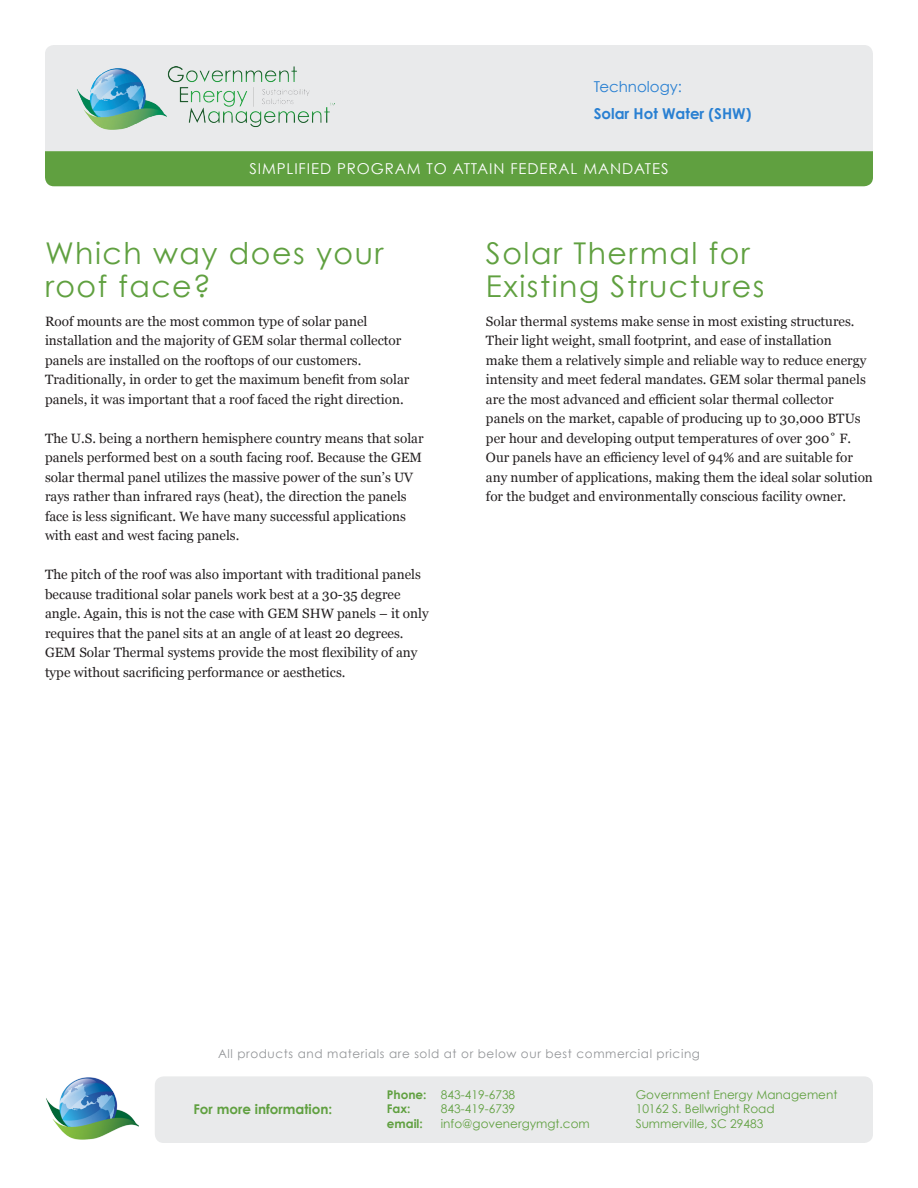
<style>
.page{position:relative;width:918px;height:1188px;background:#fff}
.page>*{position:absolute;margin:0;border:0;box-sizing:border-box;transform-origin:0 0}
.t1{font:30px/33px "Century Gothic";letter-spacing:.05em;color:#60a040}
.t2{font:15px "Century Gothic";letter-spacing:.06em;color:#fff}
.t3{font:700 15px "Century Gothic";color:#2980d2}
.t4{font:15px "Century Gothic";color:#2980d2}
.t5{font:13.5px/19.5px "Georgia";color:#231f20}
.t6{font:700 13.5px "Century Gothic";color:#60a040}
.t7{font:12px "Century Gothic";color:#60a040}
.t8{font:12px "Century Gothic";letter-spacing:.05em;color:#939598}
.t9{font:700 12px "Century Gothic";color:#60a040}
.s1{font-weight:700}
</style>
<div class="page">
<div style="left:45px;top:45px;width:828px;height:106px;background:#e9eaeb"></div>
<div style="left:45px;top:151px;width:828px;height:35px;background:#60a040"></div>
<img style="left:76px;top:67px;width:259px;height:63px">
<img style="left:46px;top:1077px;width:93px;height:63px">
<div style="left:155px;top:1076px;width:718px;height:67px;background:#e9eaeb;border-radius:9px"></div>
<p class="t4" style="left:594px;top:78px;width:90px">Technology:</p>
<p class="t3" style="left:594px;top:104px;width:159px">Solar Hot Water (SHW)</p>
<p class="t2" style="left:249px;top:160px;width:421px">SIMPLIFIED PROGRAM TO ATTAIN FEDERAL MANDATES</p>
<p class="t1" style="left:45px;top:237px;width:340px">Which way does your roof face?</p>
<p class="t5" style="left:45px;top:311px;width:366px">Roof mounts are the most common type of solar panel installation and the majority of GEM solar thermal collector panels are installed on the rooftops of our customers.<br>Traditionally, in order to get the maximum benefit from solar panels, it was important that a roof faced the right direction.</p>
<p class="t5" style="left:45px;top:428px;width:380px">The U.S. being a northern hemisphere country means that solar panels performed best on a south facing roof. Because the GEM solar thermal panel utilizes the massive power of the sun’s UV rays rather than infrared rays (heat), the direction the panels face is less significant. We have many successful applications with east and west facing panels.</p>
<p class="t5" style="left:45px;top:565px;width:385px">The pitch of the roof was also important with traditional panels because traditional solar panels work best at a 30-35 degree angle. Again, this is not the case with GEM SHW panels – it only requires that the panel sits at an angle of at least 20 degrees.<br>GEM Solar Thermal systems provide the most flexibility of any type without sacrificing performance or aesthetics.</p>
<p class="t1" style="left:486px;top:237px;width:280px">Solar Thermal for<br>Existing Structures</p>
<p class="t5" style="left:486px;top:311px;width:388px">Solar thermal systems make sense in most existing structures.<br>Their light weight, small footprint, and ease of installation<br>make them a relatively simple and reliable way to reduce energy intensity and meet federal mandates. GEM solar thermal panels are the most advanced and efficient solar thermal collector panels on the market, capable of producing up to 30,000 BTUs per hour and developing output temperatures of over 300˚ F.<br>Our panels have an efficiency level of 94% and are suitable for any number of applications, making them the ideal solar solution for the budget and environmentally conscious facility owner.</p>
<p class="t8" style="left:218px;top:1047px;width:484px">All products and materials are sold at or below our best commercial pricing</p>
<p class="t6" style="left:194px;top:1100px;width:140px">For more information:</p>
<p class="t7" style="left:387px;top:1087px;width:130px"><span class="s1">Phone:</span> 843-419-6738</p>
<p class="t9" style="left:387px;top:1101px;width:25px">Fax:</p>
<p class="t7" style="left:441px;top:1102px;width:76px">843-419-6739</p>
<p class="t9" style="left:387px;top:1116px;width:37px">email:</p>
<p class="t7" style="left:441px;top:1116px;width:150px">info@govenergymgt.com</p>
<p class="t7" style="left:636px;top:1087px;width:203px">Government Energy Management</p>
<p class="t7" style="left:636px;top:1102px;width:141px">10162 S. Bellwright Road</p>
<p class="t7" style="left:636px;top:1116px;width:129px">Summerville, SC 29483</p>
</div>
